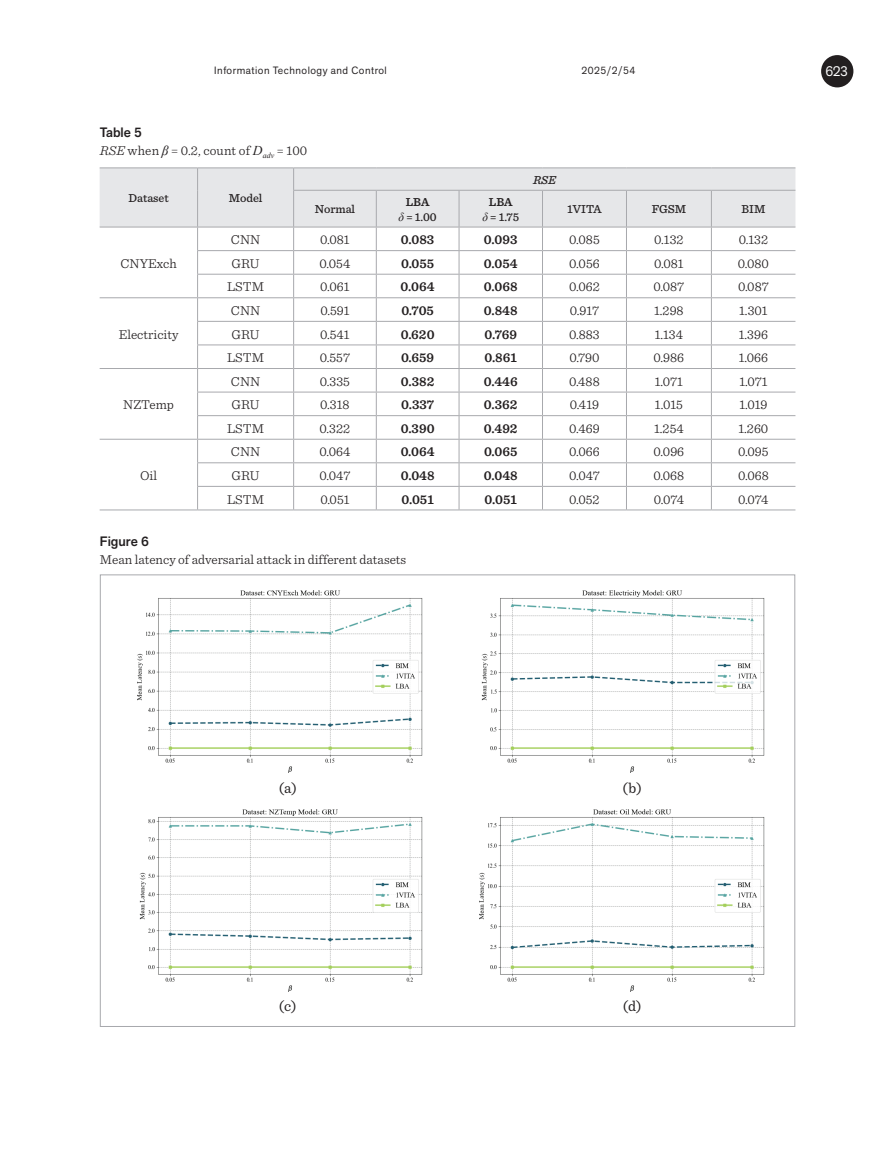
<style>
.page{position:relative;width:893px;height:1149px;background:#fff}
.page>*{position:absolute;margin:0;border:0;box-sizing:border-box;transform-origin:0 0}
.t1{font:15px "Sentinel";color:#231f20}
.t2{font:14.1px "Akzid Grtsk Next";color:#fff}
.t3{font:300 13.5px "Sentinel";color:#231f20}
.t4{font:600 13.5px "Sentinel";color:#231f20}
.t5{font:500 13.5px "Akzid Grtsk Next";color:#231f20}
.t6{font:500 12px/14.4px "Sentinel";color:#231f20;text-align:center}
.t7{font:italic 500 12px "Sentinel";color:#231f20}
.t8{font:10.5px "Akzid Grtsk Next";letter-spacing:.05em;color:#231f20}
.s1{font-style:italic}
.s2{font-family:"Times New Roman";font-weight:400;font-style:italic}
.s3{font-weight:600}
</style>
<div class="page">
<div style="left:821px;top:55px;width:32px;height:32px;background:#231f20;border-radius:50%"></div>
<img style="left:137px;top:590px;width:286px;height:183px">
<img style="left:481px;top:590px;width:284px;height:183px">
<img style="left:139px;top:809px;width:284px;height:183px">
<img style="left:479px;top:809px;width:286px;height:183px">
<hr style="left:100px;top:509px;width:98px;height:1px;background:#a8a9ad">
<hr style="left:198px;top:509px;width:96px;height:1px;background:#a8a9ad">
<hr style="left:294px;top:509px;width:82px;height:1px;background:#a8a9ad">
<hr style="left:376px;top:509px;width:83px;height:1px;background:#a8a9ad">
<hr style="left:459px;top:509px;width:83px;height:1px;background:#a8a9ad">
<hr style="left:542px;top:509px;width:84px;height:1px;background:#a8a9ad">
<hr style="left:626px;top:509px;width:85px;height:1px;background:#a8a9ad">
<hr style="left:711px;top:509px;width:84px;height:1px;background:#a8a9ad">
<hr style="left:100px;top:167px;width:98px;height:1px;background:#a8a9ad">
<hr style="left:198px;top:167px;width:96px;height:1px;background:#a8a9ad">
<hr style="left:294px;top:167px;width:82px;height:1px;background:#a8a9ad">
<svg style="left:100px;top:168px;width:695px;height:341px"></svg>
<hr style="left:376px;top:167px;width:83px;height:1px;background:#a8a9ad">
<hr style="left:459px;top:167px;width:83px;height:1px;background:#a8a9ad">
<hr style="left:542px;top:167px;width:84px;height:1px;background:#a8a9ad">
<hr style="left:626px;top:167px;width:85px;height:1px;background:#a8a9ad">
<hr style="left:711px;top:167px;width:84px;height:1px;background:#a8a9ad">
<hr style="left:197px;top:190px;width:1px;height:36px;background:#a8a9ad">
<hr style="left:293px;top:190px;width:83px;height:1px;background:#a8a9ad">
<hr style="left:293px;top:190px;width:1px;height:36px;background:#a8a9ad">
<hr style="left:376px;top:190px;width:83px;height:1px;background:#a8a9ad">
<hr style="left:376px;top:190px;width:1px;height:36px;background:#a8a9ad">
<hr style="left:459px;top:190px;width:83px;height:1px;background:#a8a9ad">
<hr style="left:459px;top:190px;width:1px;height:36px;background:#a8a9ad">
<hr style="left:542px;top:190px;width:84px;height:1px;background:#a8a9ad">
<hr style="left:542px;top:190px;width:1px;height:36px;background:#a8a9ad">
<hr style="left:626px;top:190px;width:85px;height:1px;background:#a8a9ad">
<hr style="left:626px;top:190px;width:1px;height:36px;background:#a8a9ad">
<hr style="left:711px;top:190px;width:84px;height:1px;background:#a8a9ad">
<hr style="left:711px;top:190px;width:1px;height:36px;background:#a8a9ad">
<hr style="left:100px;top:226px;width:98px;height:1px;background:#a8a9ad">
<hr style="left:198px;top:226px;width:96px;height:1px;background:#a8a9ad">
<hr style="left:294px;top:226px;width:82px;height:1px;background:#a8a9ad">
<hr style="left:376px;top:226px;width:83px;height:1px;background:#a8a9ad">
<hr style="left:459px;top:226px;width:83px;height:1px;background:#a8a9ad">
<hr style="left:542px;top:226px;width:84px;height:1px;background:#a8a9ad">
<hr style="left:626px;top:226px;width:85px;height:1px;background:#a8a9ad">
<hr style="left:711px;top:226px;width:84px;height:1px;background:#a8a9ad">
<p class="t8" style="left:214px;top:63px;width:174px">Information Technology and Control</p>
<p class="t8" style="left:581px;top:63px;width:55px">2025/2/54</p>
<p class="t2" style="left:825px;top:62px;width:24px">623</p>
<p class="t5" style="left:100px;top:123px;width:43px">Table 5</p>
<p class="t3" style="left:100px;top:140px;width:209px"><span class="s1">RSE</span> when <span class="s2">β</span> = 0.2, count of <span class="s2">D</span><sub>adv</sub> = 100</p>
<p class="t6" style="left:128px;top:190px;width:42px">Dataset</p>
<p class="t6" style="left:229px;top:190px;width:35px">Model</p>
<p class="t7" style="left:533px;top:171px;width:24px">RSE</p>
<p class="t6" style="left:315px;top:201px;width:42px">Normal</p>
<p class="t6" style="left:399px;top:194px;width:40px"><span class="s3">LBA<br></span><span class="s2">δ</span> = 1.00</p>
<p class="t6" style="left:482px;top:194px;width:38px"><span class="s3">LBA<br></span><span class="s2">δ</span> = 1.75</p>
<p class="t6" style="left:567px;top:201px;width:36px">1VITA</p>
<p class="t6" style="left:652px;top:201px;width:36px">FGSM</p>
<p class="t6" style="left:741px;top:201px;width:25px">BIM</p>
<p class="t3" style="left:121px;top:253px;width:58px">CNYExch</p>
<p class="t3" style="left:119px;top:324px;width:61px">Electricity</p>
<p class="t3" style="left:123px;top:394px;width:52px">NZTemp</p>
<p class="t3" style="left:140px;top:465px;width:19px">Oil</p>
<p class="t3" style="left:231px;top:229px;width:31px">CNN</p>
<p class="t3" style="left:320px;top:229px;width:31px">0.081</p>
<p class="t4" style="left:401px;top:229px;width:35px">0.083</p>
<p class="t4" style="left:484px;top:229px;width:35px">0.093</p>
<p class="t3" style="left:569px;top:229px;width:32px">0.085</p>
<p class="t3" style="left:654px;top:229px;width:31px">0.132</p>
<p class="t3" style="left:739px;top:229px;width:31px">0.132</p>
<p class="t3" style="left:232px;top:253px;width:30px">GRU</p>
<p class="t3" style="left:320px;top:253px;width:32px">0.054</p>
<p class="t4" style="left:401px;top:253px;width:35px">0.055</p>
<p class="t4" style="left:484px;top:253px;width:35px">0.054</p>
<p class="t3" style="left:569px;top:253px;width:32px">0.056</p>
<p class="t3" style="left:654px;top:253px;width:31px">0.081</p>
<p class="t3" style="left:738px;top:253px;width:33px">0.080</p>
<p class="t3" style="left:227px;top:277px;width:38px">LSTM</p>
<p class="t3" style="left:320px;top:277px;width:31px">0.061</p>
<p class="t4" style="left:401px;top:276px;width:35px">0.064</p>
<p class="t4" style="left:484px;top:276px;width:35px">0.068</p>
<p class="t3" style="left:569px;top:277px;width:32px">0.062</p>
<p class="t3" style="left:653px;top:277px;width:32px">0.087</p>
<p class="t3" style="left:738px;top:277px;width:32px">0.087</p>
<p class="t3" style="left:231px;top:300px;width:31px">CNN</p>
<p class="t3" style="left:320px;top:300px;width:31px">0.591</p>
<p class="t4" style="left:401px;top:300px;width:34px">0.705</p>
<p class="t4" style="left:484px;top:300px;width:35px">0.848</p>
<p class="t3" style="left:570px;top:300px;width:31px">0.917</p>
<p class="t3" style="left:654px;top:300px;width:31px">1.298</p>
<p class="t3" style="left:739px;top:300px;width:30px">1.301</p>
<p class="t3" style="left:232px;top:324px;width:30px">GRU</p>
<p class="t3" style="left:320px;top:324px;width:31px">0.541</p>
<p class="t4" style="left:401px;top:323px;width:35px">0.620</p>
<p class="t4" style="left:484px;top:323px;width:34px">0.769</p>
<p class="t3" style="left:569px;top:324px;width:32px">0.883</p>
<p class="t3" style="left:655px;top:324px;width:30px">1.134</p>
<p class="t3" style="left:739px;top:324px;width:31px">1.396</p>
<p class="t3" style="left:227px;top:347px;width:38px">LSTM</p>
<p class="t3" style="left:320px;top:347px;width:32px">0.557</p>
<p class="t4" style="left:401px;top:347px;width:35px">0.659</p>
<p class="t4" style="left:484px;top:347px;width:34px">0.861</p>
<p class="t3" style="left:569px;top:347px;width:32px">0.790</p>
<p class="t3" style="left:654px;top:347px;width:32px">0.986</p>
<p class="t3" style="left:739px;top:347px;width:31px">1.066</p>
<p class="t3" style="left:231px;top:371px;width:31px">CNN</p>
<p class="t3" style="left:320px;top:371px;width:32px">0.335</p>
<p class="t4" style="left:401px;top:370px;width:35px">0.382</p>
<p class="t4" style="left:484px;top:370px;width:36px">0.446</p>
<p class="t3" style="left:569px;top:371px;width:32px">0.488</p>
<p class="t3" style="left:655px;top:371px;width:30px">1.071</p>
<p class="t3" style="left:739px;top:371px;width:30px">1.071</p>
<p class="t3" style="left:232px;top:394px;width:30px">GRU</p>
<p class="t3" style="left:320px;top:394px;width:31px">0.318</p>
<p class="t4" style="left:401px;top:394px;width:35px">0.337</p>
<p class="t4" style="left:484px;top:394px;width:35px">0.362</p>
<p class="t3" style="left:570px;top:394px;width:31px">0.419</p>
<p class="t3" style="left:655px;top:394px;width:29px">1.015</p>
<p class="t3" style="left:739px;top:394px;width:30px">1.019</p>
<p class="t3" style="left:227px;top:418px;width:38px">LSTM</p>
<p class="t3" style="left:320px;top:418px;width:32px">0.322</p>
<p class="t4" style="left:401px;top:418px;width:35px">0.390</p>
<p class="t4" style="left:484px;top:418px;width:35px">0.492</p>
<p class="t3" style="left:569px;top:418px;width:32px">0.469</p>
<p class="t3" style="left:654px;top:418px;width:31px">1.254</p>
<p class="t3" style="left:738px;top:418px;width:31px">1.260</p>
<p class="t3" style="left:231px;top:441px;width:31px">CNN</p>
<p class="t3" style="left:319px;top:441px;width:32px">0.064</p>
<p class="t4" style="left:401px;top:441px;width:35px">0.064</p>
<p class="t4" style="left:484px;top:441px;width:35px">0.065</p>
<p class="t3" style="left:569px;top:441px;width:32px">0.066</p>
<p class="t3" style="left:654px;top:441px;width:32px">0.096</p>
<p class="t3" style="left:738px;top:441px;width:32px">0.095</p>
<p class="t3" style="left:232px;top:465px;width:30px">GRU</p>
<p class="t3" style="left:319px;top:465px;width:32px">0.047</p>
<p class="t4" style="left:401px;top:465px;width:35px">0.048</p>
<p class="t4" style="left:484px;top:465px;width:35px">0.048</p>
<p class="t3" style="left:569px;top:465px;width:32px">0.047</p>
<p class="t3" style="left:654px;top:465px;width:32px">0.068</p>
<p class="t3" style="left:738px;top:465px;width:32px">0.068</p>
<p class="t3" style="left:227px;top:489px;width:38px">LSTM</p>
<p class="t3" style="left:320px;top:489px;width:31px">0.051</p>
<p class="t4" style="left:401px;top:488px;width:34px">0.051</p>
<p class="t4" style="left:485px;top:488px;width:34px">0.051</p>
<p class="t3" style="left:569px;top:489px;width:32px">0.052</p>
<p class="t3" style="left:654px;top:489px;width:32px">0.074</p>
<p class="t3" style="left:738px;top:489px;width:32px">0.074</p>
<p class="t5" style="left:100px;top:532px;width:50px">Figure 6</p>
<p class="t3" style="left:100px;top:549px;width:308px">Mean latency of adversarial attack in different datasets</p>
<p class="t1" style="left:279px;top:777px;width:20px">(a)</p>
<p class="t1" style="left:622px;top:777px;width:21px">(b)</p>
<p class="t1" style="left:279px;top:994px;width:19px">(c)</p>
<p class="t1" style="left:623px;top:994px;width:20px">(d)</p>
</div>
